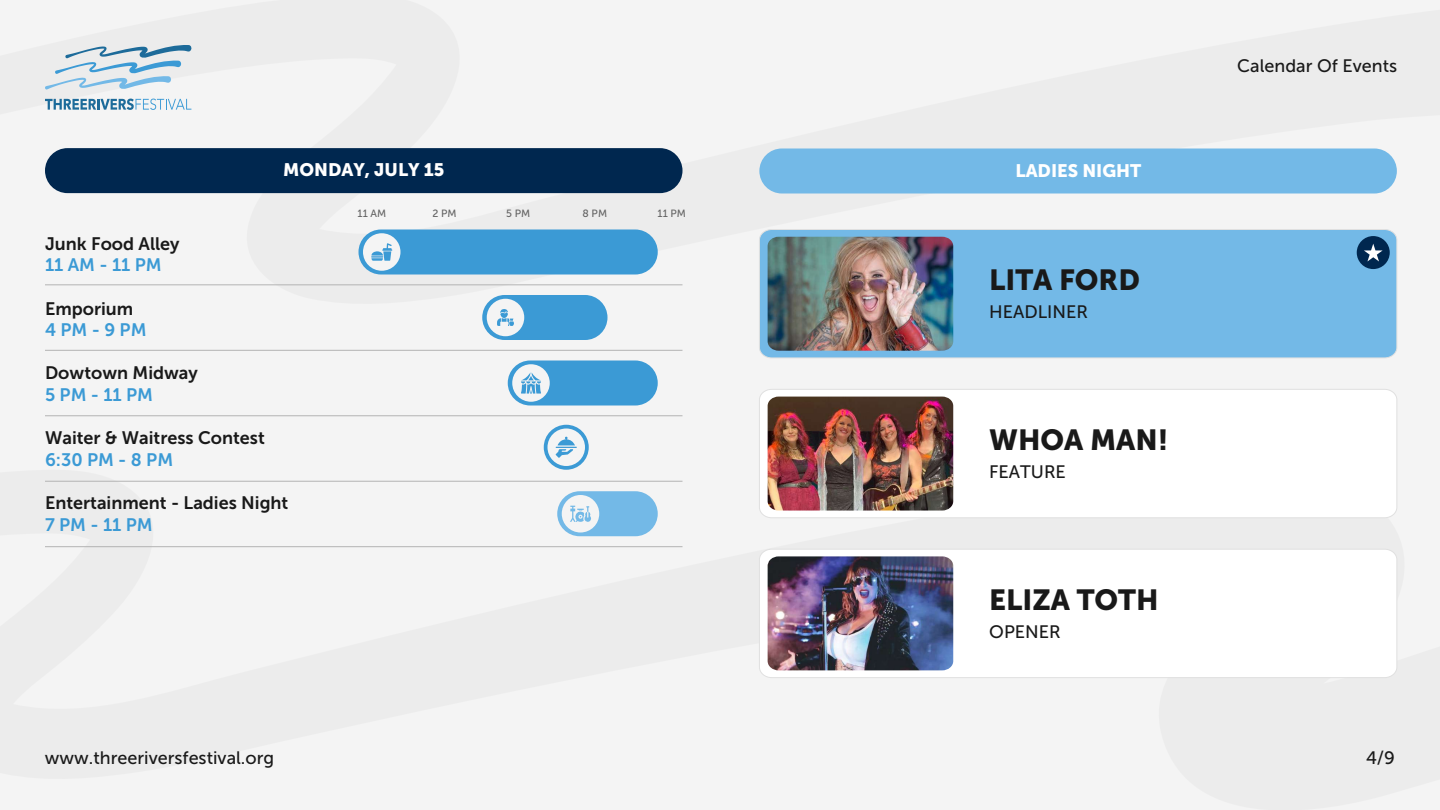
<style>
.page{position:relative;width:1440px;height:810px;background:#f4f4f4}
.page>*{position:absolute;margin:0;border:0;box-sizing:border-box;transform-origin:0 0}
.t1{font:28.95px "Museo Sans 900";color:#191919}
.t2{font:18px "Museo Sans 700";color:#191919}
.t3{font:18px "Museo Sans 500";color:#191919}
.t4{font:18px "Museo Sans 700";color:#3b9ad5}
.t5{font:18px "Museo Sans 900";color:#fff}
.t6{font:10.5px "Museo Sans 500";color:#636363}
</style>
<div class="page">
<svg style="left:45px;top:98px;width:1352px;height:253px"></svg>
<svg style="left:45px;top:45px;width:147px;height:45px"></svg>
<svg style="left:45px;top:99px;width:146px;height:11px"></svg>
<div style="left:45px;top:148px;width:637px;height:45px;background:#00274f;border-radius:22px"></div>
<div style="left:759px;top:148px;width:638px;height:46px;background:#73b9e7;border-radius:22px"></div>
<div style="left:358px;top:230px;width:300px;height:44px;background:#3b9ad5;border-radius:22px"></div>
<div style="left:759px;top:548px;width:639px;height:130px;background:#fff"></div>
<img style="left:768px;top:556px;width:185px;height:114px">
<div style="left:759px;top:389px;width:638px;height:130px;background:#fff"></div>
<img style="left:768px;top:397px;width:185px;height:114px">
<div style="left:759px;top:229px;width:638px;height:129px;background:#73b9e7"></div>
<img style="left:768px;top:237px;width:185px;height:114px">
<div style="left:1357px;top:236px;width:33px;height:33px;background:#00274f;border-radius:50%"></div>
<svg style="left:1364px;top:244px;width:19px;height:17px"></svg>
<div style="left:363px;top:233px;width:37px;height:38px;background:#f4f4f4;border-radius:50%"></div>
<svg style="left:371px;top:243px;width:21px;height:18px"></svg>
<div style="left:557px;top:491px;width:101px;height:45px;background:#73b9e7;border-radius:22px"></div>
<div style="left:562px;top:495px;width:37px;height:37px;background:#f4f4f4;border-radius:50%"></div>
<svg style="left:570px;top:506px;width:21px;height:16px"></svg>
<hr style="left:45px;top:284px;width:637px;height:1px;background:#b3b3b3">
<hr style="left:45px;top:350px;width:637px;height:1px;background:#b3b3b3">
<hr style="left:45px;top:415px;width:637px;height:1px;background:#b3b3b3">
<hr style="left:45px;top:481px;width:637px;height:1px;background:#b3b3b3">
<hr style="left:45px;top:546px;width:637px;height:1px;background:#b3b3b3">
<div style="left:482px;top:295px;width:126px;height:45px;background:#3b9ad5;border-radius:22px"></div>
<div style="left:487px;top:299px;width:37px;height:37px;background:#f4f4f4;border-radius:50%"></div>
<svg style="left:497px;top:309px;width:17px;height:17px"></svg>
<svg style="left:544px;top:425px;width:45px;height:45px"></svg>
<div style="left:548px;top:428px;width:37px;height:38px;background:#f4f4f4;border-radius:50%"></div>
<div style="left:508px;top:361px;width:150px;height:45px;background:#3b9ad5;border-radius:22px"></div>
<div style="left:512px;top:364px;width:38px;height:38px;background:#f4f4f4;border-radius:50%"></div>
<svg style="left:521px;top:372px;width:20px;height:22px"></svg>
<svg style="left:556px;top:437px;width:21px;height:21px"></svg>
<p class="t5" style="left:283px;top:160px;width:163px">MONDAY, JULY 15</p>
<p class="t5" style="left:1016px;top:160px;width:127px">LADIES NIGHT</p>
<p class="t2" style="left:45px;top:234px;width:136px">Junk Food Alley</p>
<p class="t4" style="left:45px;top:255px;width:118px">11 AM - 11 PM</p>
<p class="t2" style="left:45px;top:298px;width:90px">Emporium</p>
<p class="t4" style="left:45px;top:320px;width:103px">4 PM - 9 PM</p>
<p class="t2" style="left:45px;top:363px;width:154px">Dowtown Midway</p>
<p class="t4" style="left:45px;top:385px;width:110px">5 PM - 11 PM</p>
<p class="t2" style="left:45px;top:428px;width:221px">Waiter &amp; Waitress Contest</p>
<p class="t4" style="left:45px;top:450px;width:130px">6:30 PM - 8 PM</p>
<p class="t2" style="left:45px;top:493px;width:245px">Entertainment - Ladies Night</p>
<p class="t4" style="left:45px;top:514px;width:109px">7 PM - 11 PM</p>
<p class="t6" style="left:358px;top:207px;width:30px">11 AM</p>
<p class="t6" style="left:433px;top:207px;width:26px">2 PM</p>
<p class="t6" style="left:506px;top:207px;width:26px">5 PM</p>
<p class="t6" style="left:583px;top:207px;width:26px">8 PM</p>
<p class="t6" style="left:658px;top:207px;width:30px">11 PM</p>
<h1 class="t1" style="left:989px;top:264px;width:152px">LITA FORD</h1>
<p class="t3" style="left:989px;top:302px;width:100px">HEADLINER</p>
<h1 class="t1" style="left:989px;top:424px;width:181px">WHOA MAN!</h1>
<p class="t3" style="left:989px;top:462px;width:78px">FEATURE</p>
<h1 class="t1" style="left:989px;top:583px;width:171px">ELIZA TOTH</h1>
<p class="t3" style="left:989px;top:621px;width:73px">OPENER</p>
<p class="t3" style="left:1237px;top:56px;width:161px">Calendar Of Events</p>
<p class="t3" style="left:45px;top:748px;width:231px">www.threeriversfestival.org</p>
<p class="t3" style="left:1366px;top:748px;width:30px">4/9</p>
</div>
